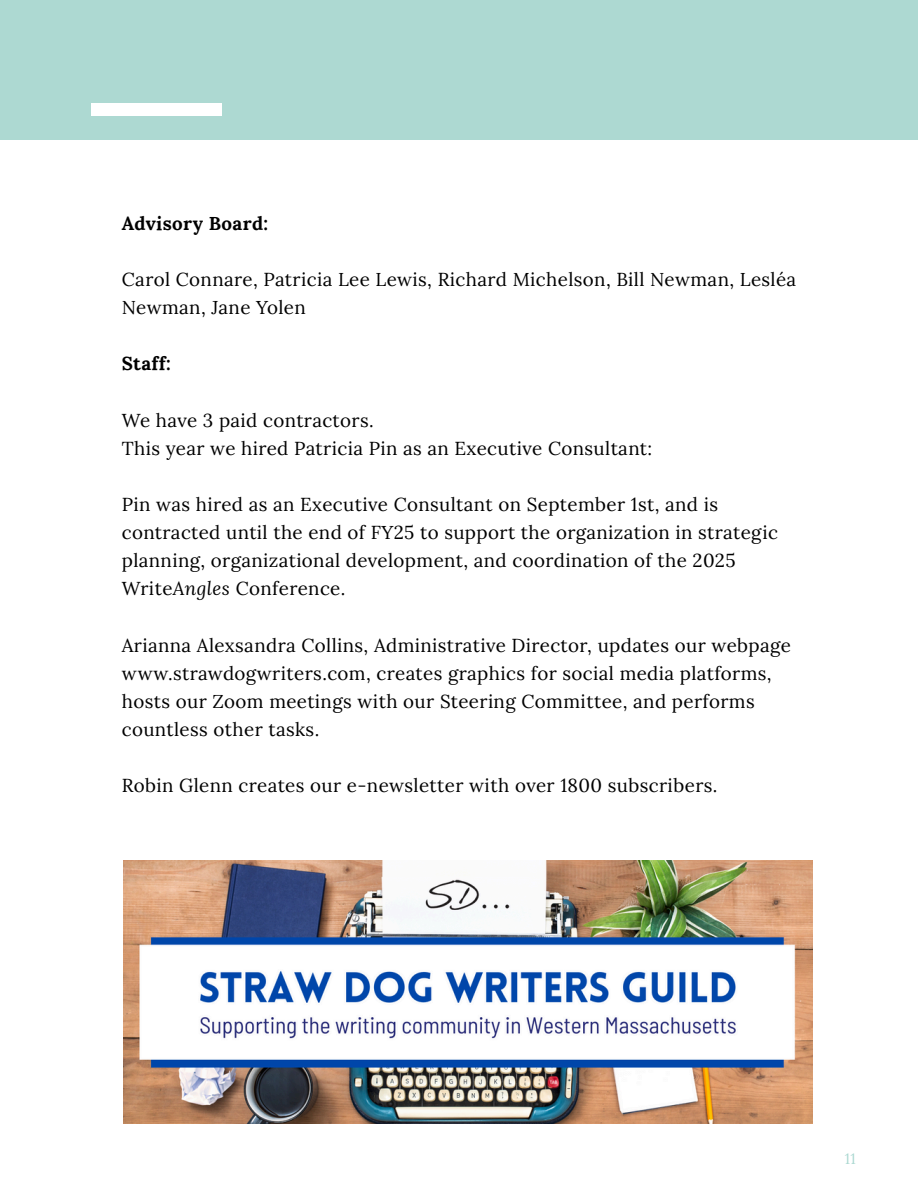
<style>
.page{position:relative;width:918px;height:1188px;background:#fff}
.page>*{position:absolute;margin:0;border:0;box-sizing:border-box;transform-origin:0 0}
.t1{font:18.75px/28.2px "Lora";letter-spacing:.02em;color:#000}
.t2{font:700 18.75px "Lora";letter-spacing:.02em;color:#000}
.t3{font:14.85px "Lora";color:#add9d2}
.s1{font-style:italic}
</style>
<div class="page">
<div style="left:0;top:0;width:918px;height:140px;background:#add9d2"></div>
<div style="left:92px;top:103px;width:130px;height:12px;background:#fff"></div>
<img style="left:124px;top:861px;width:688px;height:262px">
<h1 class="t2" style="left:122px;top:211px;width:148px">Advisory Board:</h1>
<p class="t1" style="left:122px;top:265px;width:676px">Carol Connare, Patricia Lee Lewis, Richard Michelson, Bill Newman, Lesléa<br>Newman, Jane Yolen</p>
<h1 class="t2" style="left:122px;top:351px;width:50px">Staff:</h1>
<p class="t1" style="left:122px;top:406px;width:253px">We have 3 paid contractors.</p>
<p class="t1" style="left:122px;top:434px;width:532px">This year we hired Patricia Pin as an Executive Consultant:</p>
<p class="t1" style="left:122px;top:490px;width:658px">Pin was hired as an Executive Consultant on September 1st, and is contracted until the end of FY25 to support the organization in strategic planning, organizational development, and coordination of the 2025<br>Write<span class="s1">Angles</span> Conference.</p>
<p class="t1" style="left:122px;top:631px;width:671px">Arianna Alexsandra Collins, Administrative Director, updates our webpage www.strawdogwriters.com, creates graphics for social media platforms, hosts our Zoom meetings with our Steering Committee, and performs countless other tasks.</p>
<p class="t1" style="left:122px;top:771px;width:597px">Robin Glenn creates our e-newsletter with over 1800 subscribers.</p>
<p class="t3" style="left:845px;top:1149px;width:13px">11</p>
</div>
